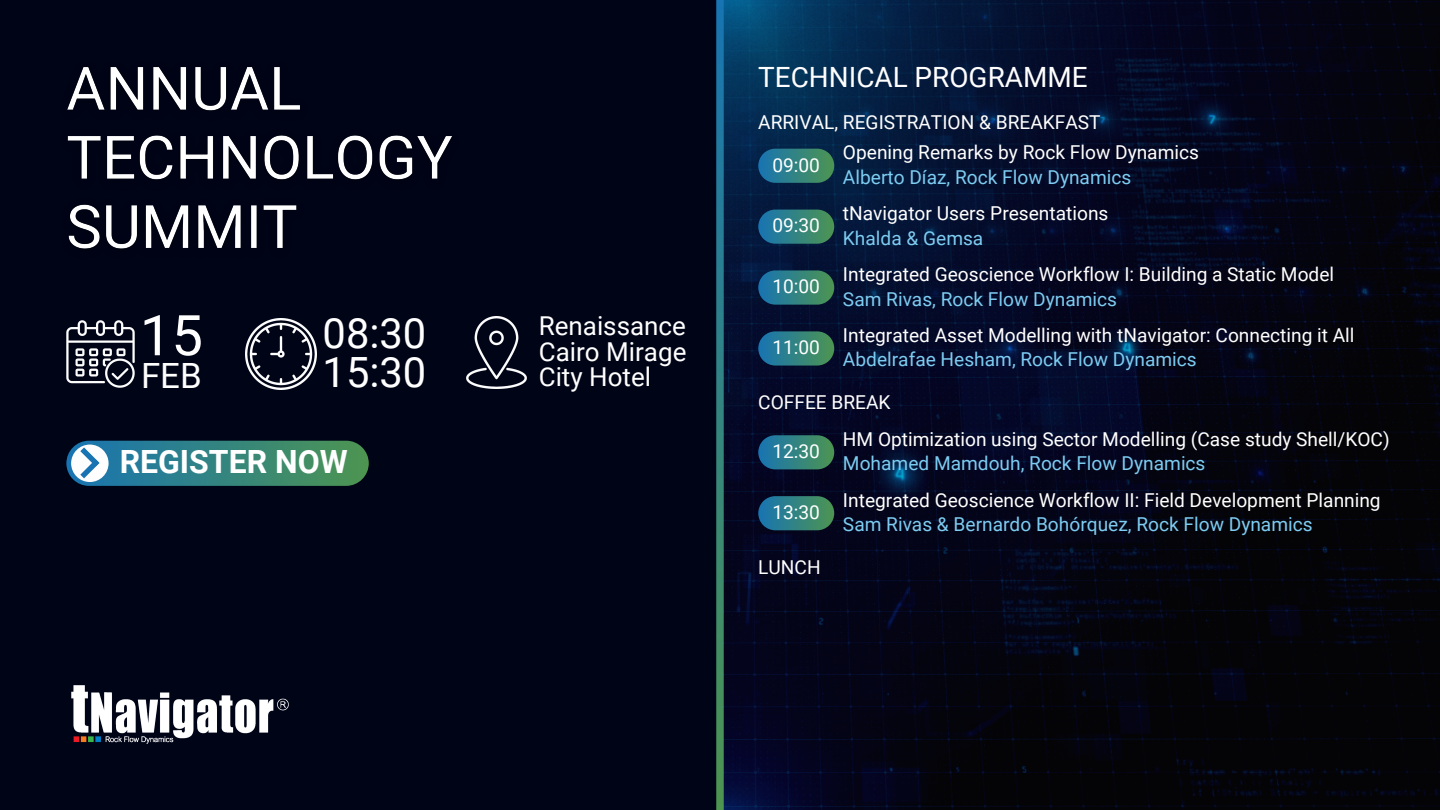
<style>
.page{position:relative;width:1440px;height:810px;background:#fff}
.page>*{position:absolute;margin:0;border:0;box-sizing:border-box;transform-origin:0 0}
.t1{font:56.2px "Roboto";color:#fff}
.t2{font:41.7px/39.8px "Roboto";color:#fff}
.t3{font:34.8px "Roboto";color:#fff}
.t4{font:700 32px "Roboto";color:#fff}
.t5{font:27.9px "Roboto";color:#fffefe}
.t6{font:26px/25.5px "Roboto";color:#fff;text-align:justify}
.t7{font:19.1px "Roboto";color:#fff}
.t8{font:19.1px "Roboto";color:#7dccf1}
.t9{font:19.1px "Roboto";color:#fffefe}
</style>
<div class="page">
<img style="left:724px;top:0;width:716px;height:810px">
<div style="left:0;top:0;width:720px;height:810px;background:#000417"></div>
<img style="left:71px;top:685px;width:218px;height:59px">
<img style="left:66px;top:320px;width:69px;height:68px">
<img style="left:246px;top:319px;width:71px;height:71px">
<img style="left:466px;top:317px;width:61px;height:71px">
<svg style="left:66px;top:441px;width:303px;height:45px;background:#35857b"></svg>
<svg style="left:71px;top:445px;width:38px;height:37px"></svg>
<svg style="left:75px;top:442px;width:30px;height:42px"></svg>
<svg style="left:758px;top:149px;width:76px;height:34px;background:#2d7a7b"></svg>
<svg style="left:758px;top:210px;width:76px;height:34px;background:#2d787a"></svg>
<svg style="left:758px;top:270px;width:76px;height:35px;background:#2c7678"></svg>
<svg style="left:758px;top:331px;width:76px;height:35px;background:#2c7577"></svg>
<svg style="left:758px;top:435px;width:76px;height:34px;background:#2d7777"></svg>
<svg style="left:758px;top:496px;width:76px;height:34px;background:#2d7777"></svg>
<img style="left:67px;top:67px;width:385px;height:182px">
<svg style="left:716px;top:0;width:8px;height:810px;background:#2f7c7b"></svg>
<p class="t1" style="left:140px;top:303px;width:65px">15</p>
<p class="t3" style="left:141px;top:356px;width:62px">FEB</p>
<p class="t2" style="left:323px;top:314px;width:105px">08:30<br>15:30</p>
<h3 class="t6" style="left:539px;top:314px;width:149px">Renaissance Cairo Mirage City Hotel</h3>
<p class="t4" style="left:120px;top:444px;width:230px">REGISTER NOW</p>
<h5 class="t5" style="left:758px;top:61px;width:331px">TECHNICAL PROGRAMME</h5>
<p class="t9" style="left:758px;top:111px;width:344px">ARRIVAL, REGISTRATION &amp; BREAKFAST</p>
<p class="t7" style="left:772px;top:154px;width:49px">09:00</p>
<p class="t7" style="left:772px;top:215px;width:49px">09:30</p>
<p class="t7" style="left:772px;top:276px;width:49px">10:00</p>
<p class="t7" style="left:772px;top:337px;width:49px">11:00</p>
<p class="t7" style="left:843px;top:142px;width:358px">Opening Remarks by Rock Flow Dynamics</p>
<p class="t8" style="left:843px;top:166px;width:290px">Alberto Díaz, Rock Flow Dynamics</p>
<p class="t7" style="left:843px;top:203px;width:267px">tNavigator Users Presentations</p>
<p class="t8" style="left:843px;top:227px;width:142px">Khalda &amp; Gemsa</p>
<p class="t7" style="left:843px;top:264px;width:493px">Integrated Geoscience Workflow I: Building a Static Model</p>
<p class="t8" style="left:843px;top:288px;width:276px">Sam Rivas, Rock Flow Dynamics</p>
<p class="t7" style="left:843px;top:324px;width:513px">Integrated Asset Modelling with tNavigator: Connecting it All</p>
<p class="t8" style="left:843px;top:349px;width:355px">Abdelrafae Hesham, Rock Flow Dynamics</p>
<p class="t9" style="left:758px;top:392px;width:134px">COFFEE BREAK</p>
<p class="t7" style="left:772px;top:440px;width:49px">12:30</p>
<p class="t7" style="left:772px;top:501px;width:49px">13:30</p>
<p class="t9" style="left:758px;top:556px;width:64px">LUNCH</p>
<p class="t7" style="left:843px;top:428px;width:548px">HM Optimization using Sector Modelling (Case study Shell/KOC)</p>
<p class="t8" style="left:843px;top:453px;width:364px">Mohamed Mamdouh, Rock Flow Dynamics</p>
<p class="t7" style="left:843px;top:489px;width:539px">Integrated Geoscience Workflow II: Field Development Planning</p>
<p class="t8" style="left:843px;top:513px;width:471px">Sam Rivas &amp; Bernardo Bohórquez, Rock Flow Dynamics</p>
</div>
